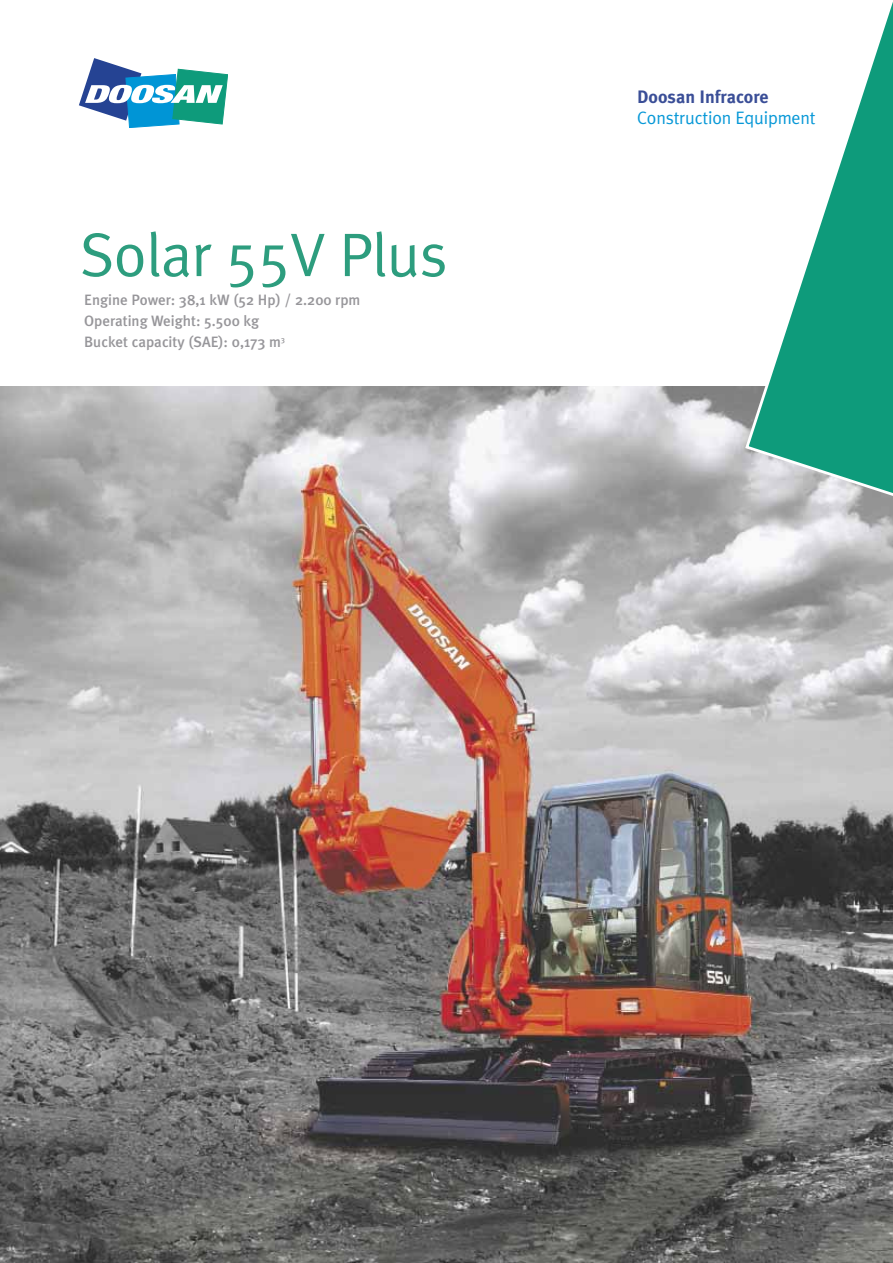
<style>
.page{position:relative;width:893px;height:1263px;background:#fff}
.page>*{position:absolute;margin:0;border:0;box-sizing:border-box;transform-origin:0 0}
.t1{font:61.5px "Meta Plus Normal";letter-spacing:-.01em;color:#2d9d7e}
.t2{font:18px "Meta Plus Normal";letter-spacing:-.01em;color:#0798d7}
.t3{font:700 18px "Meta Plus";color:#3a4e97}
.t4{font:500 15px/21px "Meta Plus";color:#97969a}
</style>
<div class="page">
<img style="left:0;top:387px;width:893px;height:876px">
<svg style="left:79px;top:58px;width:149px;height:70px"></svg>
<svg style="left:745px;top:2px;width:148px;height:506px"></svg>
<h1 class="t1" style="left:80px;top:231px;width:369px">Solar 55V Plus</h1>
<p class="t4" style="left:84px;top:291px;width:278px">Engine Power: 38,1 kW (52 Hp) / 2.200 rpm<br>Operating Weight: 5.500 kg<br>Bucket capacity (SAE): 0,173 m<sup>3</sup></p>
<p class="t3" style="left:637px;top:90px;width:133px">Doosan Infracore</p>
<p class="t2" style="left:637px;top:111px;width:180px">Construction Equipment</p>
</div>
